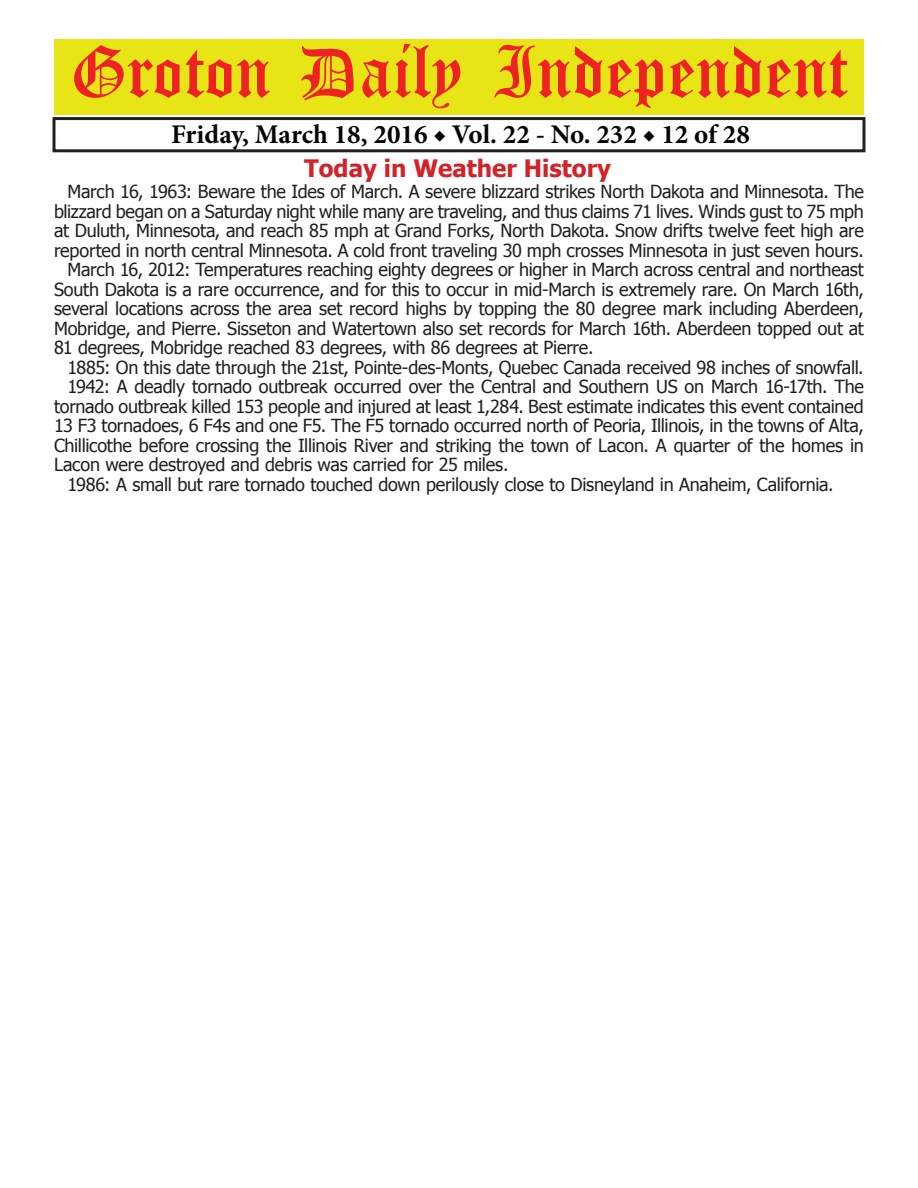
<style>
.page{position:relative;width:918px;height:1188px;background:#fff}
.page>*{position:absolute;margin:0;border:0;box-sizing:border-box;transform-origin:0 0}
.t1{font:54px "Old English Five";color:#ee2123}
.t2{font:700 27px "Minion Pro";color:#040503}
.t3{font:700 24px "Tahoma";color:#d1232a}
.t4{font:18px "Tahoma";letter-spacing:-.01em;color:#231f20}
</style>
<div class="page">
<div style="left:52px;top:117px;width:814px;height:35px;border:3px solid #231f20"></div>
<div style="left:54px;top:40px;width:810px;height:75px;background:#e7e515"></div>
<h1 class="t1" style="left:70px;top:47px;width:779px">Groton Daily Independent</h1>
<h2 class="t2" style="left:171px;top:116px;width:580px">Friday, March 18, 2016 ◆ Vol. 22 - No. 232 ◆ 12 of 28</h2>
<h3 class="t3" style="left:304px;top:152px;width:308px">Today in Weather History</h3>
<p class="t4" style="left:68px;top:180px;width:798px">March 16, 1963: Beware the Ides of March. A severe blizzard strikes North Dakota and Minnesota. The</p>
<p class="t4" style="left:54px;top:199px;width:812px">blizzard began on a Saturday night while many are traveling, and thus claims 71 lives. Winds gust to 75 mph</p>
<p class="t4" style="left:54px;top:219px;width:811px">at Duluth, Minnesota, and reach 85 mph at Grand Forks, North Dakota. Snow drifts twelve feet high are</p>
<p class="t4" style="left:54px;top:238px;width:811px">reported in north central Minnesota. A cold front traveling 30 mph crosses Minnesota in just seven hours.</p>
<p class="t4" style="left:68px;top:258px;width:798px">March 16, 2012: Temperatures reaching eighty degrees or higher in March across central and northeast</p>
<p class="t4" style="left:54px;top:277px;width:811px">South Dakota is a rare occurrence, and for this to occur in mid-March is extremely rare. On March 16th,</p>
<p class="t4" style="left:54px;top:297px;width:811px">several locations across the area set record highs by topping the 80 degree mark including Aberdeen,</p>
<p class="t4" style="left:54px;top:316px;width:811px">Mobridge, and Pierre. Sisseton and Watertown also set records for March 16th. Aberdeen topped out at</p>
<p class="t4" style="left:54px;top:336px;width:541px">81 degrees, Mobridge reached 83 degrees, with 86 degrees at Pierre.</p>
<p class="t4" style="left:68px;top:355px;width:798px">1885: On this date through the 21st, Pointe-des-Monts, Quebec Canada received 98 inches of snowfall.</p>
<p class="t4" style="left:68px;top:375px;width:798px">1942: A deadly tornado outbreak occurred over the Central and Southern US on March 16-17th. The</p>
<p class="t4" style="left:54px;top:394px;width:811px">tornado outbreak killed 153 people and injured at least 1,284. Best estimate indicates this event contained</p>
<p class="t4" style="left:54px;top:414px;width:811px">13 F3 tornadoes, 6 F4s and one F5. The F5 tornado occurred north of Peoria, Illinois, in the towns of Alta,</p>
<p class="t4" style="left:54px;top:433px;width:811px">Chillicothe before crossing the Illinois River and striking the town of Lacon. A quarter of the homes in</p>
<p class="t4" style="left:54px;top:453px;width:456px">Lacon were destroyed and debris was carried for 25 miles.</p>
<p class="t4" style="left:68px;top:472px;width:768px">1986: A small but rare tornado touched down perilously close to Disneyland in Anaheim, California.</p>
</div>
